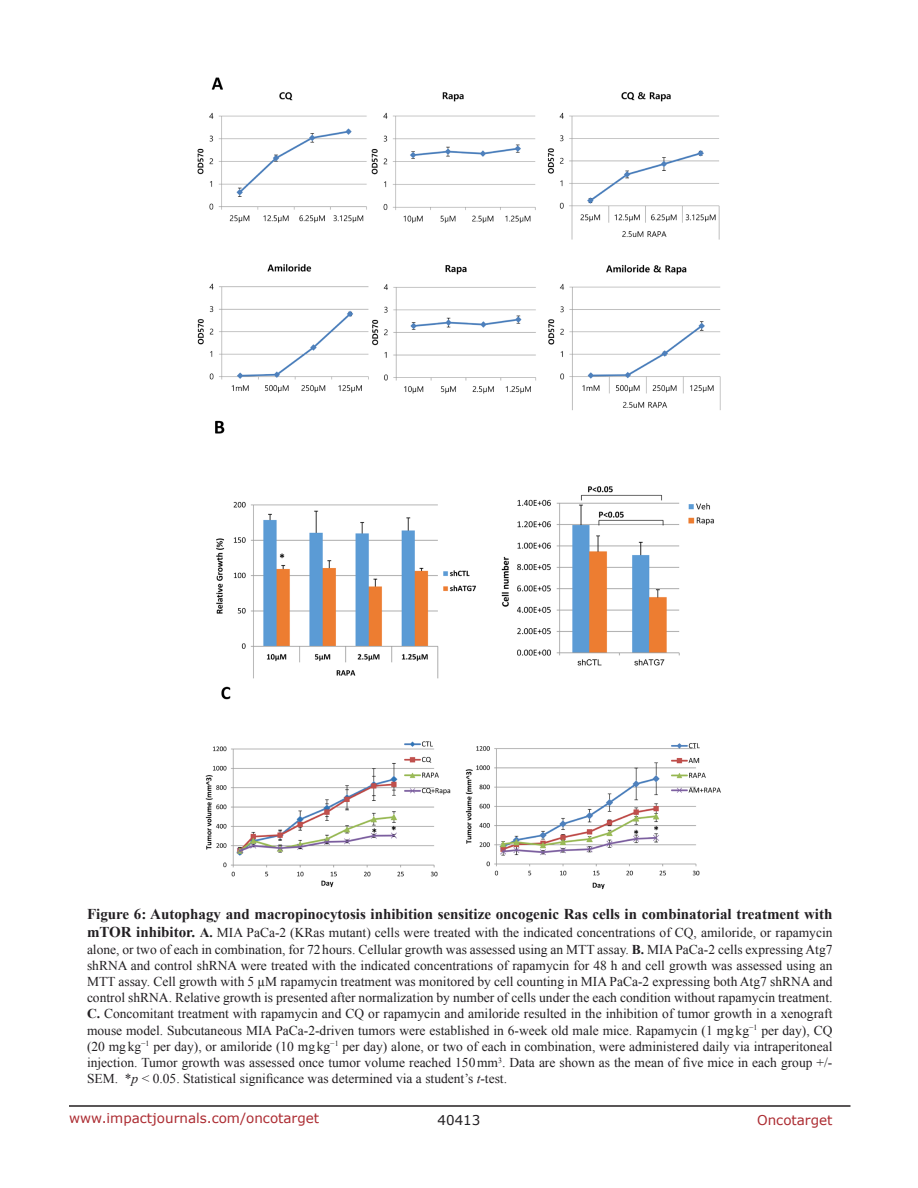
<style>
.page{position:relative;width:918px;height:1188px;background:#fff}
.page>*{position:absolute;margin:0;border:0;box-sizing:border-box;transform-origin:0 0}
.FigureText{font:700 15px "Times New Roman";color:#221f22}
.FigureText-2{font:13.5px/16.2px "Times New Roman";color:#221f22;text-align:justify}
.t1{font:13.5px "Verdana";color:#ac2b31}
.t2{font:13.5px "Verdana";color:#221f22}
.s1{font-weight:700;font-size:15px}
.s2{font-weight:700}
.s3{font-style:italic}
</style>
<div class="page">
<hr style="left:69px;top:1105px;width:781px;height:2px;background:#231f20">
<img style="left:197px;top:77px;width:524px;height:334px">
<img style="left:215px;top:420px;width:499px;height:259px">
<img style="left:205px;top:686px;width:516px;height:204px">
<p class="FigureText" style="left:87px;top:904px;width:747px">Figure 6: Autophagy and macropinocytosis inhibition sensitize oncogenic Ras cells in combinatorial treatment with</p>
<p class="FigureText-2" style="left:87px;top:925px;width:747px"><span class="s1">mTOR inhibitor.</span> <span class="s2">A.</span> MIA PaCa-2 (KRas mutant) cells were treated with the indicated concentrations of CQ, amiloride, or rapamycin alone, or two of each in combination, for 72hours. Cellular growth was assessed using an MTT assay. <span class="s2">B.</span> MIA PaCa-2 cells expressing Atg7 shRNA and control shRNA were treated with the indicated concentrations of rapamycin for 48 h and cell growth was assessed using an MTT assay. Cell growth with 5 µM rapamycin treatment was monitored by cell counting in MIA PaCa-2 expressing both Atg7 shRNA and control shRNA. Relative growth is presented after normalization by number of cells under the each condition without rapamycin treatment.<br><span class="s2">C.</span> Concomitant treatment with rapamycin and CQ or rapamycin and amiloride resulted in the inhibition of tumor growth in a xenograft mouse model. Subcutaneous MIA PaCa-2-driven tumors were established in 6-week old male mice. Rapamycin (1 mg kg<sup>−1</sup> per day), CQ (20 mgkg<sup>−1</sup> per day), or amiloride (10 mg kg<sup>−1</sup> per day) alone, or two of each in combination, were administered daily via intraperitoneal injection. Tumor growth was assessed once tumor volume reached 150mm<sup>3</sup>. Data are shown as the mean of five mice in each group +/- SEM. *<span class="s3">p</span> &lt; 0.05. Statistical significance was determined via a student’s <span class="s3">t</span>-test.</p>
<p class="t1" style="left:69px;top:1109px;width:252px">www.impactjournals.com/oncotarget</p>
<p class="t2" style="left:438px;top:1111px;width:44px">40413</p>
<p class="t1" style="left:757px;top:1111px;width:77px">Oncotarget</p>
</div>
